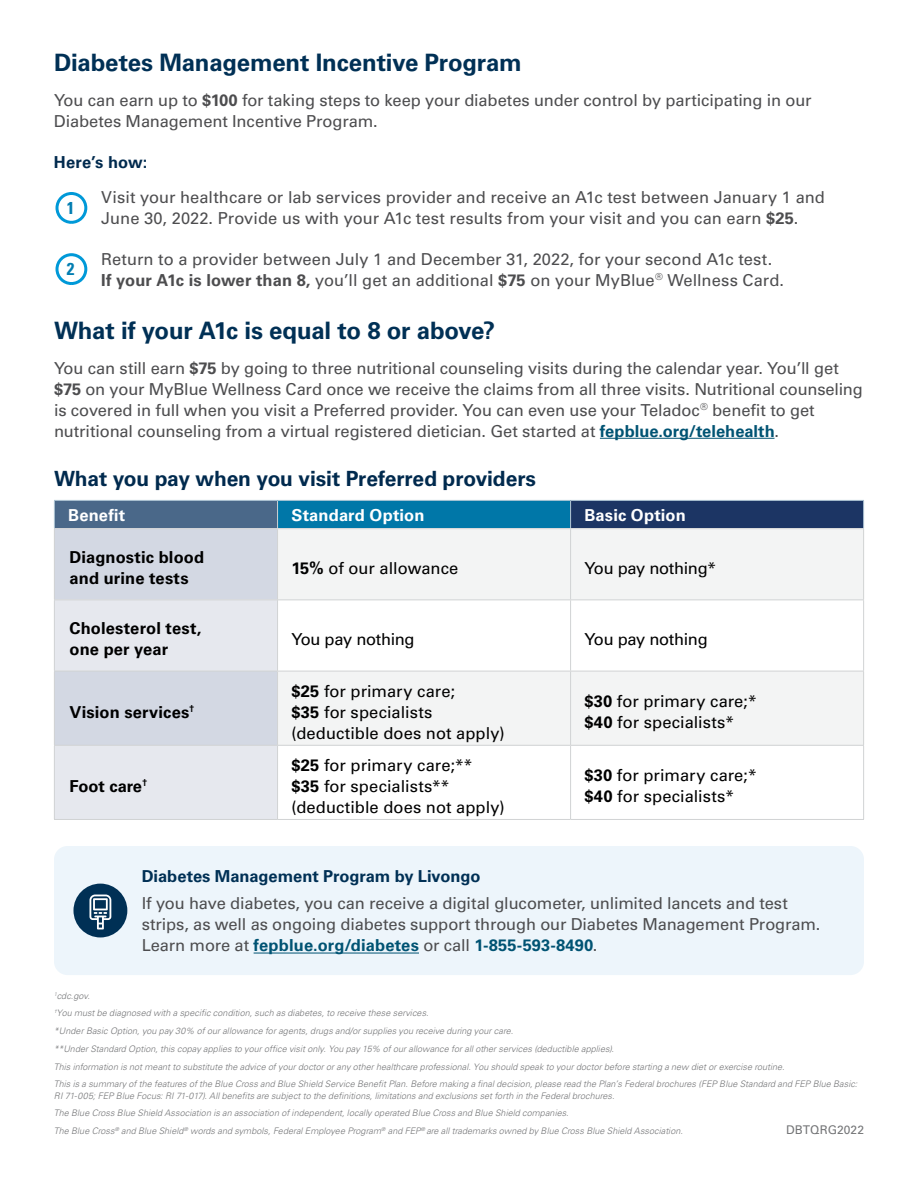
<style>
.page{position:relative;width:918px;height:1188px;background:#fff}
.page>*{position:absolute;margin:0;border:0;box-sizing:border-box;transform-origin:0 0}
.t1{font:700 24px "Univers LT Std";letter-spacing:-.01em;color:#003055}
.t2{font:700 21px "Univers LT Std";letter-spacing:-.005em;color:#002a4e}
.t3{font:700 condensed 17.25px "Univers LT Std";color:#027db1}
.t4{font:16.5px/21px "Univers LT Std";letter-spacing:-.005em;color:#4d4d4f}
.t5{font:16.5px/21px "Univers LT Std";color:#000}
.t6{font:700 16.5px/21px "Univers LT Std";letter-spacing:.005em;color:#000}
.t7{font:16.5px "Univers LT Std";letter-spacing:-.02em;color:#000}
.t8{font:700 16.5px "Univers LT Std";letter-spacing:-.005em;color:#003055}
.t9{font:700 16.5px "Univers LT Std";letter-spacing:.01em;color:#fff}
.t10{font:700 16.5px "Univers LT Std";letter-spacing:.01em;color:#002a4e}
.t11{font:12px "Univers LT Std";letter-spacing:.01em;color:#747577}
.t12{font:italic 300 9px/11.2px "Univers LT Std";letter-spacing:.005em;color:#747577}
.s1{font-weight:700}
.s2{color:#4c4d4f}
.s3{font-weight:700;color:#005373}
</style>
<div class="page">
<hr style="left:600px;top:438px;width:175px;height:1px;background:#005373">
<div style="left:54px;top:500px;width:224px;height:29px;background:#4a6889"></div>
<div style="left:278px;top:500px;width:293px;height:29px;background:#0077a8"></div>
<div style="left:571px;top:500px;width:293px;height:29px;background:#1c3564"></div>
<div style="left:54px;top:529px;width:224px;height:71px;background:#d3d8e3"></div>
<div style="left:54px;top:671px;width:224px;height:74px;background:#d3d8e3"></div>
<div style="left:278px;top:529px;width:293px;height:71px;background:#f3f4f4"></div>
<div style="left:571px;top:529px;width:293px;height:71px;background:#f3f4f4"></div>
<div style="left:278px;top:671px;width:293px;height:74px;background:#f3f4f4"></div>
<div style="left:571px;top:671px;width:293px;height:74px;background:#f3f4f4"></div>
<div style="left:54px;top:600px;width:224px;height:71px;background:#e6e8ee"></div>
<div style="left:54px;top:745px;width:224px;height:74px;background:#e6e8ee"></div>
<svg style="left:277px;top:501px;width:1px;height:27px"></svg>
<hr style="left:54px;top:528px;width:224px;height:1px;background:#d1d3d4">
<hr style="left:54px;top:529px;width:1px;height:71px;background:#d1d3d4">
<hr style="left:278px;top:528px;width:293px;height:1px;background:#d1d3d4">
<hr style="left:277px;top:529px;width:1px;height:71px;background:#d1d3d4">
<hr style="left:571px;top:528px;width:293px;height:1px;background:#d1d3d4">
<hr style="left:570px;top:529px;width:1px;height:71px;background:#d1d3d4">
<hr style="left:863px;top:529px;width:1px;height:71px;background:#d1d3d4">
<hr style="left:54px;top:600px;width:224px;height:1px;background:#d1d3d4">
<hr style="left:54px;top:600px;width:1px;height:71px;background:#d1d3d4">
<hr style="left:278px;top:600px;width:293px;height:1px;background:#d1d3d4">
<hr style="left:277px;top:600px;width:1px;height:71px;background:#d1d3d4">
<hr style="left:571px;top:600px;width:293px;height:1px;background:#d1d3d4">
<hr style="left:570px;top:600px;width:1px;height:71px;background:#d1d3d4">
<hr style="left:863px;top:600px;width:1px;height:71px;background:#d1d3d4">
<hr style="left:54px;top:671px;width:224px;height:1px;background:#d1d3d4">
<hr style="left:54px;top:671px;width:1px;height:74px;background:#d1d3d4">
<hr style="left:278px;top:671px;width:293px;height:1px;background:#d1d3d4">
<hr style="left:277px;top:671px;width:1px;height:74px;background:#d1d3d4">
<hr style="left:571px;top:671px;width:293px;height:1px;background:#d1d3d4">
<hr style="left:570px;top:671px;width:1px;height:74px;background:#d1d3d4">
<hr style="left:863px;top:671px;width:1px;height:74px;background:#d1d3d4">
<hr style="left:54px;top:745px;width:224px;height:1px;background:#d1d3d4">
<hr style="left:54px;top:746px;width:1px;height:73px;background:#d1d3d4">
<hr style="left:278px;top:745px;width:293px;height:1px;background:#d1d3d4">
<hr style="left:277px;top:746px;width:1px;height:73px;background:#d1d3d4">
<hr style="left:571px;top:745px;width:293px;height:1px;background:#d1d3d4">
<hr style="left:570px;top:746px;width:1px;height:73px;background:#d1d3d4">
<hr style="left:863px;top:746px;width:1px;height:73px;background:#d1d3d4">
<hr style="left:54px;top:819px;width:224px;height:1px;background:#d1d3d4">
<hr style="left:278px;top:819px;width:293px;height:1px;background:#d1d3d4">
<hr style="left:571px;top:819px;width:293px;height:1px;background:#d1d3d4">
<svg style="left:54px;top:501px;width:1px;height:27px"></svg>
<hr style="left:54px;top:500px;width:224px;height:1px;background:#b5cad8">
<hr style="left:278px;top:500px;width:293px;height:1px;background:#b5cad8">
<hr style="left:571px;top:500px;width:293px;height:1px;background:#b5cad8">
<svg style="left:570px;top:501px;width:1px;height:27px"></svg>
<svg style="left:863px;top:501px;width:1px;height:27px"></svg>
<div style="left:56px;top:192px;width:31px;height:32px;border:3px solid #0099d8;border-radius:50%"></div>
<div style="left:56px;top:253px;width:31px;height:32px;border:3px solid #0099d8;border-radius:50%"></div>
<div style="left:54px;top:846px;width:810px;height:129px;background:#edf5fb;border-radius:14px"></div>
<hr style="left:254px;top:953px;width:165px;height:1px;background:#005373">
<div style="left:73px;top:884px;width:54px;height:53px;background:#003055;border-radius:50%"></div>
<svg style="left:89px;top:895px;width:22px;height:34px"></svg>
<h2 class="t1" style="left:54px;top:49px;width:469px">Diabetes Management Incentive Program</h2>
<p class="t4" style="left:54px;top:90px;width:759px">You can earn up to <span class="s1">$100</span> for taking steps to keep your diabetes under control by participating in our<br>Diabetes Management Incentive Program.</p>
<h3 class="t10" style="left:54px;top:153px;width:95px">Here’s how:</h3>
<p class="t3" style="left:67px;top:197px;width:9px">1</p>
<p class="t4" style="left:101px;top:186px;width:725px">Visit your healthcare or lab services provider and receive an A1c test between January 1 and<br>June 30, 2022. Provide us with your A1c test results from your visit and you can earn <span class="s1">$25</span>.</p>
<p class="t4" style="left:101px;top:249px;width:684px">Return to a provider between July 1 and December 31, 2022, for your second A1c test.<br><span class="s1">If your A1c is lower than 8,</span> you’ll get an additional <span class="s1">$75</span> on your MyBlue<sup>®</sup> Wellness Card.</p>
<h3 class="t1" style="left:54px;top:317px;width:443px">What if your A1c is equal to 8 or above?</h3>
<p class="t4" style="left:54px;top:357px;width:810px">You can still earn <span class="s1">$75</span> by going to three nutritional counseling visits during the calendar year. You’ll get <span class="s1">$75</span> on your MyBlue Wellness Card once we receive the claims from all three visits. Nutritional counseling is covered in full when you visit a Preferred provider. You can even use your Teladoc<sup>®</sup> benef<span class="s2">t to g</span>et nutritional counseling from a virtual registered dietician. Get started at <span class="s3">fepblue.org/telehealth</span>.</p>
<h3 class="t2" style="left:54px;top:466px;width:484px">What you pay when you visit Preferred providers</h3>
<p class="t9" style="left:68px;top:505px;width:58px">Beneft</p>
<p class="t9" style="left:291px;top:505px;width:135px">Standard Option</p>
<p class="t9" style="left:584px;top:505px;width:103px">Basic Option</p>
<p class="t6" style="left:70px;top:547px;width:136px">Diagnostic blood and urine tests</p>
<p class="t5" style="left:291px;top:557px;width:169px"><span class="s1">15%</span> of our allowance</p>
<p class="t7" style="left:584px;top:558px;width:133px">You pay nothing*</p>
<p class="t6" style="left:70px;top:618px;width:133px">Cholesterol test, one per year</p>
<p class="t7" style="left:291px;top:629px;width:125px">You pay nothing</p>
<p class="t7" style="left:584px;top:629px;width:125px">You pay nothing</p>
<p class="t3" style="left:67px;top:258px;width:9px">2</p>
<p class="t6" style="left:70px;top:701px;width:127px">Vision services<sup>†</sup></p>
<p class="t6" style="left:70px;top:776px;width:79px">Foot care<sup>†</sup></p>
<p class="t5" style="left:291px;top:680px;width:215px"><span class="s1">$25</span> for primary care;<br><span class="s1">$35</span> for specialists (deductible does not apply)</p>
<p class="t5" style="left:584px;top:691px;width:174px"><span class="s1">$30</span> for primary care;* <span class="s1">$40</span> for specialists*</p>
<p class="t5" style="left:291px;top:754px;width:215px"><span class="s1">$25</span> for primary care;**<br><span class="s1">$35</span> for specialists** (deductible does not apply)</p>
<p class="t5" style="left:584px;top:765px;width:174px"><span class="s1">$30</span> for primary care;* <span class="s1">$40</span> for specialists*</p>
<h3 class="t8" style="left:142px;top:866px;width:340px">Diabetes Management Program by Livongo</h3>
<p class="t4" style="left:142px;top:893px;width:680px">If you have diabetes, you can receive a digital glucometer, unlimited lancets and test strips, as well as ongoing diabetes support through our Diabetes Management Program.<br>Learn more at <span class="s3">fepblue.org/diabetes</span> or call <span class="s3">1-855-593-8490</span>.</p>
<p class="t12" style="left:54px;top:990px;width:38px"><sup>1</sup>cdc.gov.</p>
<p class="t12" style="left:54px;top:1008px;width:376px"><sup>†</sup>You must be diagnosed with a specifc condition, such as diabetes, to receive these services.</p>
<p class="t12" style="left:54px;top:1025px;width:461px">*Under Basic Option, you pay 30% of our allowance for agents, drugs and/or supplies you receive during your care.</p>
<p class="t12" style="left:54px;top:1043px;width:562px">**Under Standard Option, this copay applies to your offce visit only. You pay 15% of our allowance for all other services (deductible applies).</p>
<p class="t12" style="left:54px;top:1061px;width:732px">This information is not meant to substitute the advice of your doctor or any other healthcare professional. You should speak to your doctor before starting a new diet or exercise routine.</p>
<p class="t12" style="left:54px;top:1079px;width:805px">This is a summary of the features of the Blue Cross and Blue Shield Service Beneft Plan. Before making a fnal decision, please read the Plan’s Federal brochures (FEP Blue Standard and FEP Blue Basic:<br>RI 71-005; FEP Blue Focus: RI 71-017). All benefts are subject to the defnitions, limitations and exclusions set forth in the Federal brochures.</p>
<p class="t12" style="left:54px;top:1108px;width:516px">The Blue Cross Blue Shield Association is an association of independent, locally operated Blue Cross and Blue Shield companies.</p>
<p class="t12" style="left:54px;top:1125px;width:630px">The Blue Cross<sup>®</sup> and Blue Shield<sup>®</sup> words and symbols, Federal Employee Program<sup>®</sup> and FEP<sup>®</sup> are all trademarks owned by Blue Cross Blue Shield Association.</p>
<p class="t11" style="left:786px;top:1123px;width:79px">DBTQRG2022</p>
</div>
